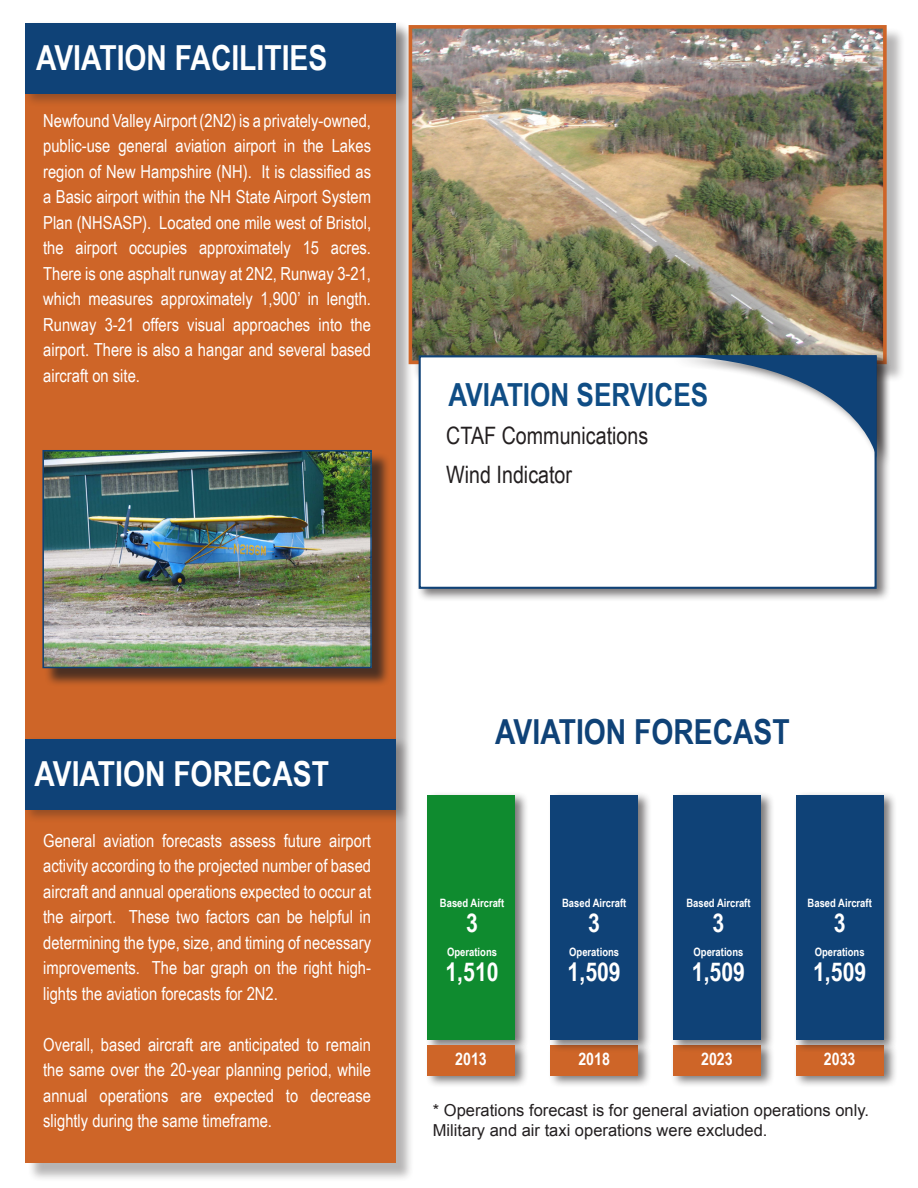
<style>
.page{position:relative;width:918px;height:1188px;background:#fff}
.page>*{position:absolute;margin:0;border:0;box-sizing:border-box;transform-origin:0 0}
.t1{font:700 34.5px "Arial Narrow";color:#fff}
.t2{font:700 34.5px "Arial Narrow";color:#0f4277}
.t3{font:700 31.8px "Arial Narrow";color:#0f4d85}
.t4{font:700 25.95px "Arial Narrow";color:#fff}
.t5{font:24px "Arial Narrow";color:#231f20}
.t6{font:18px/25.5px "Arial Narrow";color:#fff;text-align:justify}
.t7{font:700 17.25px "Arial Narrow";color:#fff}
.t8{font:16.5px/19.8px "Arial";color:#231f20}
.t9{font:700 11.55px "Arial Narrow";color:#fff}
</style>
<div class="page">
<div style="left:27px;top:26px;width:388px;height:1156px;background:#231f20;opacity:.33"></div>
<div style="left:25px;top:23px;width:371px;height:1140px;background:#ce6528"></div>
<div style="left:23px;top:20px;width:387px;height:87px;background:#231f20;opacity:.33"></div>
<div style="left:25px;top:23px;width:371px;height:71px;background:#0f4277"></div>
<div style="left:23px;top:736px;width:387px;height:87px;background:#231f20;opacity:.33"></div>
<div style="left:25px;top:740px;width:371px;height:70px;background:#0f4277"></div>
<div style="left:411px;top:27px;width:494px;height:356px;background:#231f20;opacity:.33"></div>
<img style="left:414px;top:30px;width:468px;height:329px">
<div style="left:409px;top:25px;width:478px;height:339px;border:4px solid #ce6528"></div>
<div style="left:416px;top:352px;width:475px;height:250px;background:#231f20;opacity:.6"></div>
<div style="left:419px;top:355px;width:458px;height:234px;background:#fff;border:2px solid #0f4277"></div>
<div style="left:671px;top:352px;width:220px;height:117px;background:#231f20;opacity:.6"></div>
<svg style="left:669px;top:355px;width:208px;height:103px"></svg>
<div style="left:425px;top:791px;width:104px;height:262px;background:#231f20;opacity:.6"></div>
<div style="left:427px;top:795px;width:88px;height:244px;background:#0f8b2f"></div>
<div style="left:425px;top:1042px;width:104px;height:47px;background:#231f20;opacity:.6"></div>
<div style="left:427px;top:1045px;width:88px;height:30px;background:#ce6528"></div>
<div style="left:548px;top:1042px;width:104px;height:47px;background:#231f20;opacity:.6"></div>
<div style="left:550px;top:1045px;width:88px;height:30px;background:#ce6528"></div>
<div style="left:670px;top:1042px;width:105px;height:47px;background:#231f20;opacity:.6"></div>
<div style="left:673px;top:1045px;width:88px;height:30px;background:#ce6528"></div>
<div style="left:793px;top:1042px;width:104px;height:47px;background:#231f20;opacity:.6"></div>
<div style="left:796px;top:1045px;width:88px;height:30px;background:#ce6528"></div>
<div style="left:548px;top:791px;width:104px;height:262px;background:#231f20;opacity:.6"></div>
<div style="left:550px;top:795px;width:88px;height:244px;background:#0f4277"></div>
<div style="left:670px;top:791px;width:105px;height:262px;background:#231f20;opacity:.6"></div>
<div style="left:673px;top:795px;width:88px;height:244px;background:#0f4277"></div>
<div style="left:793px;top:791px;width:105px;height:261px;background:#231f20;opacity:.6"></div>
<div style="left:796px;top:795px;width:88px;height:244px;background:#0f4277"></div>
<div style="left:45px;top:452px;width:345px;height:235px;background:#231f20;opacity:.75"></div>
<img style="left:45px;top:453px;width:324px;height:212px">
<div style="left:42px;top:450px;width:330px;height:218px;border:2px solid #0f4277"></div>
<p class="t1" style="left:36px;top:32px;width:293px">AVIATION FACILITIES</p>
<p class="t6" style="left:43px;top:107px;width:329px">Newfound Valley Airport (2N2) is a privately-owned, public-use general aviation airport in the Lakes region of New Hampshire (NH). It is classified as a Basic airport within the NH State Airport System Plan (NHSASP). Located one mile west of Bristol, the airport occupies approximately 15 acres.<br>There is one asphalt runway at 2N2, Runway 3-21, which measures approximately 1,900’ in length.<br>Runway 3-21 offers visual approaches into the airport. There is also a hangar and several based aircraft on site.</p>
<p class="t3" style="left:448px;top:371px;width:261px">AVIATION SERVICES</p>
<p class="t5" style="left:446px;top:418px;width:203px">CTAF Communications</p>
<p class="t5" style="left:446px;top:457px;width:127px">Wind Indicator</p>
<p class="t1" style="left:34px;top:748px;width:296px">AVIATION FORECAST</p>
<p class="t6" style="left:43px;top:827px;width:329px">General aviation forecasts assess future airport activity according to the projected number of based aircraft and annual operations expected to occur at the airport. These two factors can be helpful in determining the type, size, and timing of necessary improvements. The bar graph on the right high&shy;lights the aviation forecasts for 2N2.</p>
<p class="t6" style="left:43px;top:1031px;width:329px">Overall, based aircraft are anticipated to remain the same over the 20-year planning period, while annual operations are expected to decrease slightly during the same timeframe.</p>
<p class="t2" style="left:495px;top:705px;width:296px">AVIATION FORECAST</p>
<p class="t9" style="left:440px;top:894px;width:66px">Based Aircraft</p>
<p class="t4" style="left:466px;top:903px;width:13px">3</p>
<p class="t9" style="left:447px;top:943px;width:51px">Operations</p>
<p class="t4" style="left:446px;top:952px;width:55px">1,510</p>
<p class="t9" style="left:562px;top:894px;width:66px">Based Aircraft</p>
<p class="t4" style="left:588px;top:903px;width:13px">3</p>
<p class="t9" style="left:569px;top:943px;width:51px">Operations</p>
<p class="t4" style="left:568px;top:952px;width:55px">1,509</p>
<p class="t9" style="left:686px;top:894px;width:66px">Based Aircraft</p>
<p class="t4" style="left:713px;top:903px;width:13px">3</p>
<p class="t9" style="left:694px;top:943px;width:51px">Operations</p>
<p class="t4" style="left:692px;top:952px;width:55px">1,509</p>
<p class="t9" style="left:808px;top:894px;width:66px">Based Aircraft</p>
<p class="t4" style="left:834px;top:903px;width:13px">3</p>
<p class="t9" style="left:815px;top:943px;width:51px">Operations</p>
<p class="t4" style="left:813px;top:952px;width:55px">1,509</p>
<p class="t7" style="left:455px;top:1046px;width:33px">2013</p>
<p class="t7" style="left:578px;top:1046px;width:33px">2018</p>
<p class="t7" style="left:701px;top:1046px;width:33px">2023</p>
<p class="t7" style="left:824px;top:1046px;width:33px">2033</p>
<p class="t8" style="left:433px;top:1101px;width:438px">* Operations forecast is for general aviation operations only.<br>Military and air taxi operations were excluded.</p>
</div>
